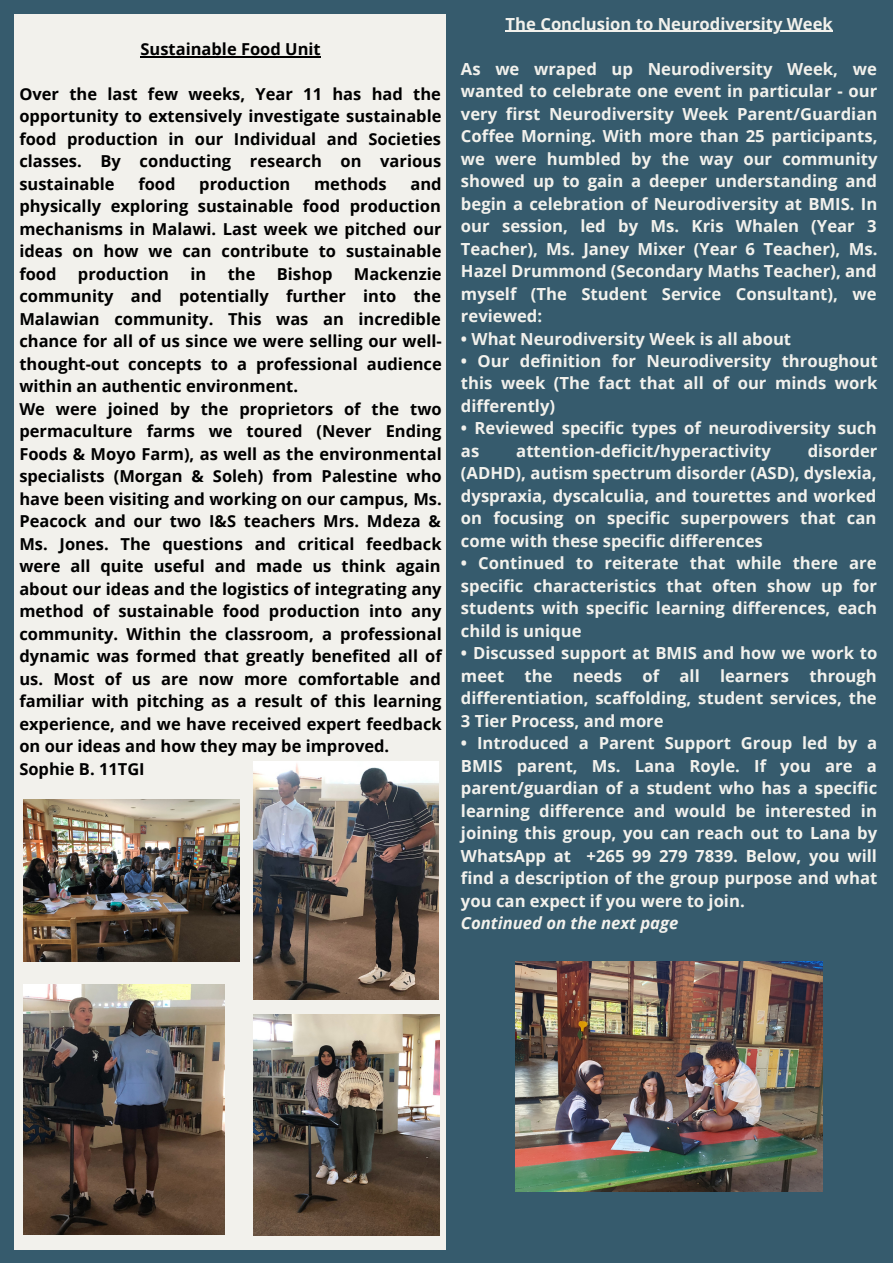
<style>
.page{position:relative;width:893px;height:1264px;background:#fff}
.page>*{position:absolute;margin:0;border:0;box-sizing:border-box;transform-origin:0 0}
.t1{font:700 16.65px/22.5px "Open Sans";color:#f2f1ec;text-align:justify}
.t2{font:italic 700 16.65px "Open Sans";color:#f2f1ec}
.t3{font:700 16.5px/22.5px "Open Sans";color:#000;text-align:justify}
</style>
<div class="page">
<div style="left:0;top:0;width:892px;height:1262px;background:#365b6d"></div>
<div style="left:15px;top:14px;width:431px;height:1235px;background:#f2f1ec"></div>
<hr style="left:140px;top:56px;width:180px;height:1px;background:#000">
<img style="left:23px;top:799px;width:216px;height:162px">
<img style="left:23px;top:984px;width:201px;height:250px">
<img style="left:254px;top:761px;width:184px;height:238px">
<img style="left:254px;top:1014px;width:185px;height:221px">
<hr style="left:505px;top:31px;width:327px;height:1px;background:#f2f1ec">
<img style="left:515px;top:961px;width:307px;height:230px">
<p class="t3" style="left:140px;top:37px;width:182px">Sustainable Food Unit</p>
<p class="t3" style="left:19px;top:82px;width:423px">Over the last few weeks, Year 11 has had the opportunity to extensively investigate sustainable food production in our Individual and Societies classes. By conducting research on various sustainable</p>
<p class="t3" style="left:138px;top:172px;width:39px">food</p>
<p class="t3" style="left:199px;top:172px;width:93px">production</p>
<p class="t3" style="left:314px;top:172px;width:74px">methods</p>
<p class="t3" style="left:19px;top:172px;width:424px;text-indent:391px">and physically exploring sustainable food production mechanisms in Malawi. Last week we pitched our ideas on how we can contribute to sustainable food</p>
<p class="t3" style="left:19px;top:262px;width:424px;text-indent:334px">Mackenzie community and potentially further into the Malawian community. This was an incredible chance for all of us since we were selling our well&shy;thought-out concepts to a professional audience within an authentic environment.</p>
<p class="t3" style="left:19px;top:397px;width:424px">We were joined by the proprietors of the two permaculture farms we toured (Never Ending Foods &amp; Moyo Farm), as well as the environmental specialists (Morgan &amp; Soleh) from Palestine who have been visiting and working on our campus, Ms.<br>Peacock and our two I&amp;S teachers Mrs. Mdeza &amp; Ms. Jones. The questions and critical feedback were all quite useful and made us think again about our ideas and the logistics of integrating any method of sustainable food production into any community. Within the classroom, a professional dynamic was formed that greatly benefited all of us. Most of us are now more comfortable and familiar with pitching as a result of this learning experience, and we have received expert feedback on our ideas and how they may be improved.</p>
<p class="t3" style="left:19px;top:757px;width:127px">Sophie B. 11TGI</p>
<p class="t3" style="left:78px;top:262px;width:93px">production</p>
<p class="t3" style="left:190px;top:262px;width:17px">in</p>
<p class="t3" style="left:228px;top:262px;width:29px">the</p>
<p class="t3" style="left:277px;top:262px;width:57px">Bishop</p>
<p class="t1" style="left:505px;top:12px;width:329px">The Conclusion to Neurodiversity Week</p>
<p class="t1" style="left:461px;top:57px;width:418px">As we wraped up Neurodiversity Week, we wanted to celebrate one event in particular - our very first Neurodiversity Week Parent/Guardian Coffee Morning. With more than 25 participants, we were humbled by the way our community showed up to gain a deeper understanding and begin a celebration of Neurodiversity at BMIS. In our session, led by Ms. Kris Whalen (Year 3<br>Teacher), Ms. Janey Mixer (Year 6 Teacher), Ms.<br>Hazel Drummond (Secondary Maths Teacher), and myself (The Student Service Consultant), we reviewed:</p>
<p class="t1" style="left:461px;top:327px;width:332px">• What Neurodiversity Week is all about</p>
<p class="t1" style="left:461px;top:349px;width:418px">• Our definition for Neurodiversity throughout this week (The fact that all of our minds work differently)</p>
<p class="t1" style="left:461px;top:417px;width:417px">• Reviewed specific types of neurodiversity such as</p>
<p class="t1" style="left:516px;top:439px;width:256px">attention-deficit/hyperactivity</p>
<p class="t1" style="left:461px;top:439px;width:418px;text-indent:347px">disorder (ADHD), autism spectrum disorder (ASD), dyslexia, dyspraxia, dyscalculia, and tourettes and worked on focusing on specific superpowers that can come with these specific differences</p>
<p class="t1" style="left:461px;top:551px;width:417px">• Continued to reiterate that while there are specific characteristics that often show up for students with specific learning differences, each child is unique</p>
<p class="t1" style="left:461px;top:641px;width:418px">• Discussed support at BMIS and how we work to meet the needs of all learners through differentiation, scaffolding, student services, the 3 Tier Process, and more</p>
<p class="t1" style="left:461px;top:731px;width:418px">• Introduced a Parent Support Group led by a BMIS parent, Ms. Lana Royle. If you are a parent/guardian of a student who has a specific learning difference and would be interested in joining this group, you can reach out to Lana by WhatsApp at +265 99 279 7839. Below, you will find a description of the group purpose and what you can expect if you were to join.</p>
<p class="t2" style="left:461px;top:911px;width:219px">Continued on the next page</p>
</div>
